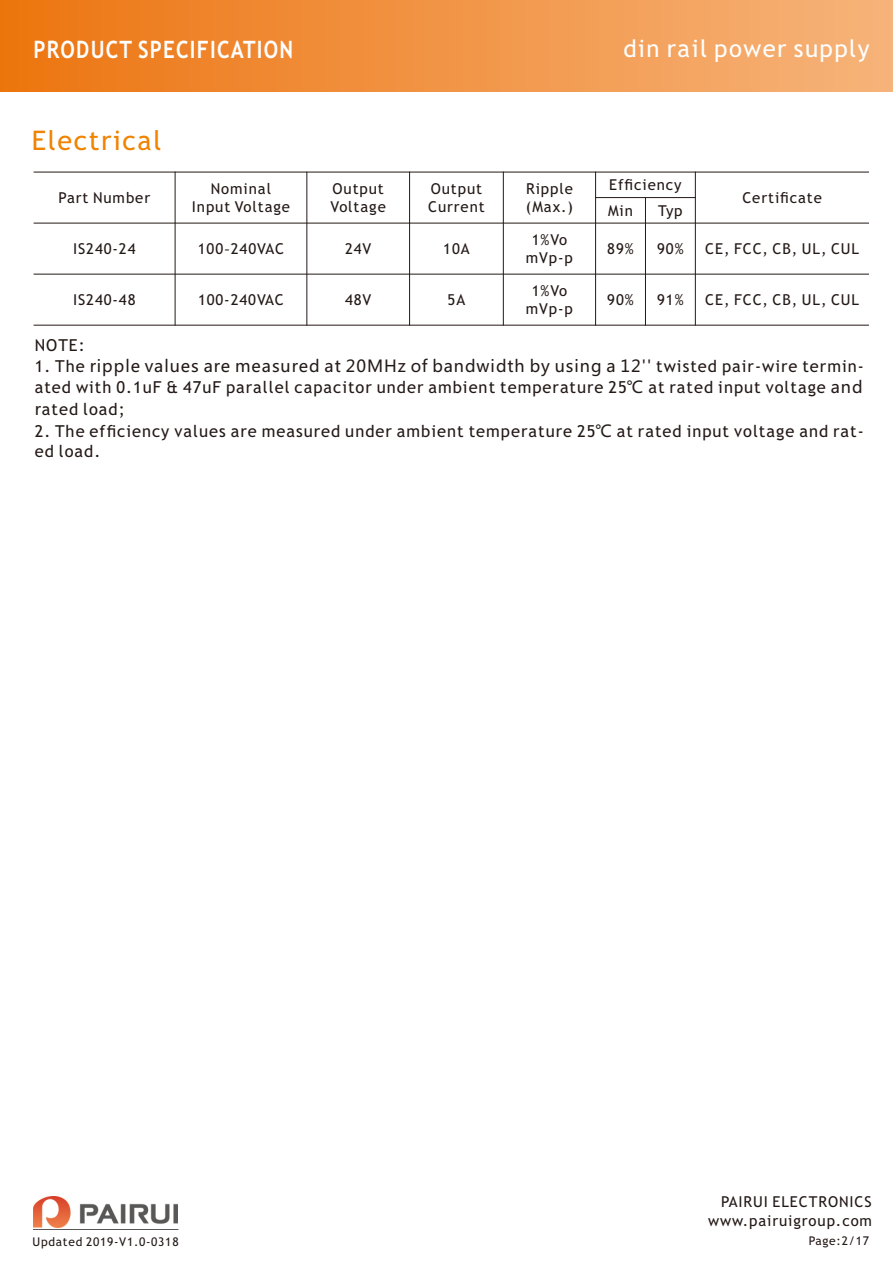
<style>
.page{position:relative;width:893px;height:1263px;background:#fff}
.page>*{position:absolute;margin:0;border:0;box-sizing:border-box;transform-origin:0 0}
.t1{font:27px "Trebuchet MS";letter-spacing:.06em;color:#f08300}
.t2{font:700 24px "Trebuchet MS";letter-spacing:.06em;color:#fff;scale:.86 1}
.t3{font:24px "Trebuchet MS";letter-spacing:.06em;color:#fff}
.t4{font:16.5px/21.8px "Trebuchet MS";letter-spacing:.06em;color:#231916}
.t5{font:16.5px "Microsoft Ya Hei";letter-spacing:.06em;color:#231916}
.t6{font:15px/17.4px "Trebuchet MS";letter-spacing:.06em;color:#231916;text-align:center}
.t7{font:12px "Trebuchet MS";letter-spacing:.06em;color:#231916}
.s1{font-family:"Microsoft Ya Hei";font-size:13.5px}
.s2{font-family:"Trebuchet MS"}
.s3{font-family:"Microsoft Ya Hei"}
</style>
<div class="page">
<div style="left:0;top:0;width:893px;height:91px;background:linear-gradient(to right,#ec7511,#f6b47b)"></div>
<hr style="left:175px;top:172px;width:1px;height:154px;background:#231916">
<hr style="left:306px;top:172px;width:1px;height:154px;background:#231916">
<hr style="left:409px;top:172px;width:1px;height:154px;background:#231916">
<hr style="left:503px;top:172px;width:1px;height:154px;background:#231916">
<hr style="left:595px;top:172px;width:1px;height:154px;background:#231916">
<hr style="left:645px;top:197px;width:1px;height:129px;background:#231916">
<hr style="left:695px;top:172px;width:1px;height:154px;background:#231916">
<hr style="left:34px;top:325px;width:835px;height:1px;background:#231916">
<hr style="left:34px;top:274px;width:835px;height:1px;background:#231916">
<hr style="left:34px;top:223px;width:835px;height:1px;background:#231916">
<hr style="left:595px;top:197px;width:101px;height:1px;background:#231916">
<hr style="left:34px;top:172px;width:835px;height:1px;background:#231916">
<img style="left:33px;top:1196px;width:144px;height:31px">
<hr style="left:33px;top:1229px;width:145px;height:1px;background:#595857">
<h2 class="t2" style="left:33px;top:40px;width:304px">PRODUCT SPECIFICATION</h2>
<h1 class="t1" style="left:32px;top:130px;width:131px">Electrical</h1>
<h2 class="t3" style="left:623px;top:39px;width:248px">din rail power supply</h2>
<p class="t6" style="left:59px;top:190px;width:93px">Part Number</p>
<p class="t6" style="left:192px;top:182px;width:100px">Nominal<br>Input Voltage</p>
<p class="t6" style="left:331px;top:182px;width:57px;text-align:left">Output<br>Voltage</p>
<p class="t6" style="left:428px;top:182px;width:58px;text-align:left">Output<br>Current</p>
<p class="t6" style="left:526px;top:182px;width:49px;text-align:left">Ripple (Max.)</p>
<p class="t6" style="left:609px;top:177px;width:74px">Efficiency</p>
<p class="t6" style="left:608px;top:203px;width:26px">Min</p>
<p class="t6" style="left:658px;top:203px;width:26px">Typ</p>
<p class="t6" style="left:742px;top:190px;width:81px">Certificate</p>
<p class="t6" style="left:73px;top:241px;width:64px">IS240-24</p>
<p class="t6" style="left:198px;top:241px;width:88px">100<span class="s1">-</span>240VAC</p>
<p class="t6" style="left:345px;top:241px;width:28px">24V</p>
<p class="t6" style="left:443px;top:241px;width:28px">10A</p>
<p class="t6" style="left:526px;top:233px;width:49px">1%Vo mVp-p</p>
<p class="t6" style="left:607px;top:241px;width:28px">89%</p>
<p class="t6" style="left:657px;top:241px;width:28px">90%</p>
<p class="t6" style="left:705px;top:241px;width:155px">CE, FCC, CB, UL, CUL</p>
<p class="t6" style="left:73px;top:292px;width:64px">IS240-48</p>
<p class="t6" style="left:198px;top:292px;width:87px">100-240VAC</p>
<p class="t6" style="left:345px;top:292px;width:28px">48V</p>
<p class="t6" style="left:448px;top:292px;width:19px">5A</p>
<p class="t6" style="left:526px;top:284px;width:49px">1%Vo mVp-p</p>
<p class="t6" style="left:607px;top:292px;width:28px">90%</p>
<p class="t6" style="left:657px;top:292px;width:28px">91%</p>
<p class="t6" style="left:705px;top:292px;width:155px">CE, FCC, CB, UL, CUL</p>
<p class="t4" style="left:35px;top:335px;width:52px">NOTE:</p>
<p class="t5" style="left:35px;top:358px;width:830px"><span class="s2">1. The</span> ripple values are measured at 20MHz of bandwidth by using a 12'' <span class="s2">twisted pair-wire termin-</span></p>
<p class="t4" style="left:35px;top:378px;width:829px">ated with 0.1uF &amp; 47uF parallel capacitor under ambient temperature 25<span class="s3">℃</span> at rated input voltage <span class="s3">and r</span>ated load;</p>
<p class="t4" style="left:35px;top:423px;width:831px;line-height:19.8px">2. The efficiency values are measured under ambient temperature 25<span class="s3">℃</span> at rated input voltage and rat&shy;ed load.</p>
<p class="t7" style="left:33px;top:1237px;width:147px">Updated 2019-V1.0-0318</p>
<p class="t6" style="left:721px;top:1194px;width:152px">PAIRUI ELECTRONICS</p>
<p class="t6" style="left:708px;top:1213px;width:165px">www.pairuigroup.com</p>
<p class="t7" style="left:809px;top:1236px;width:62px">Page:2/17</p>
</div>
